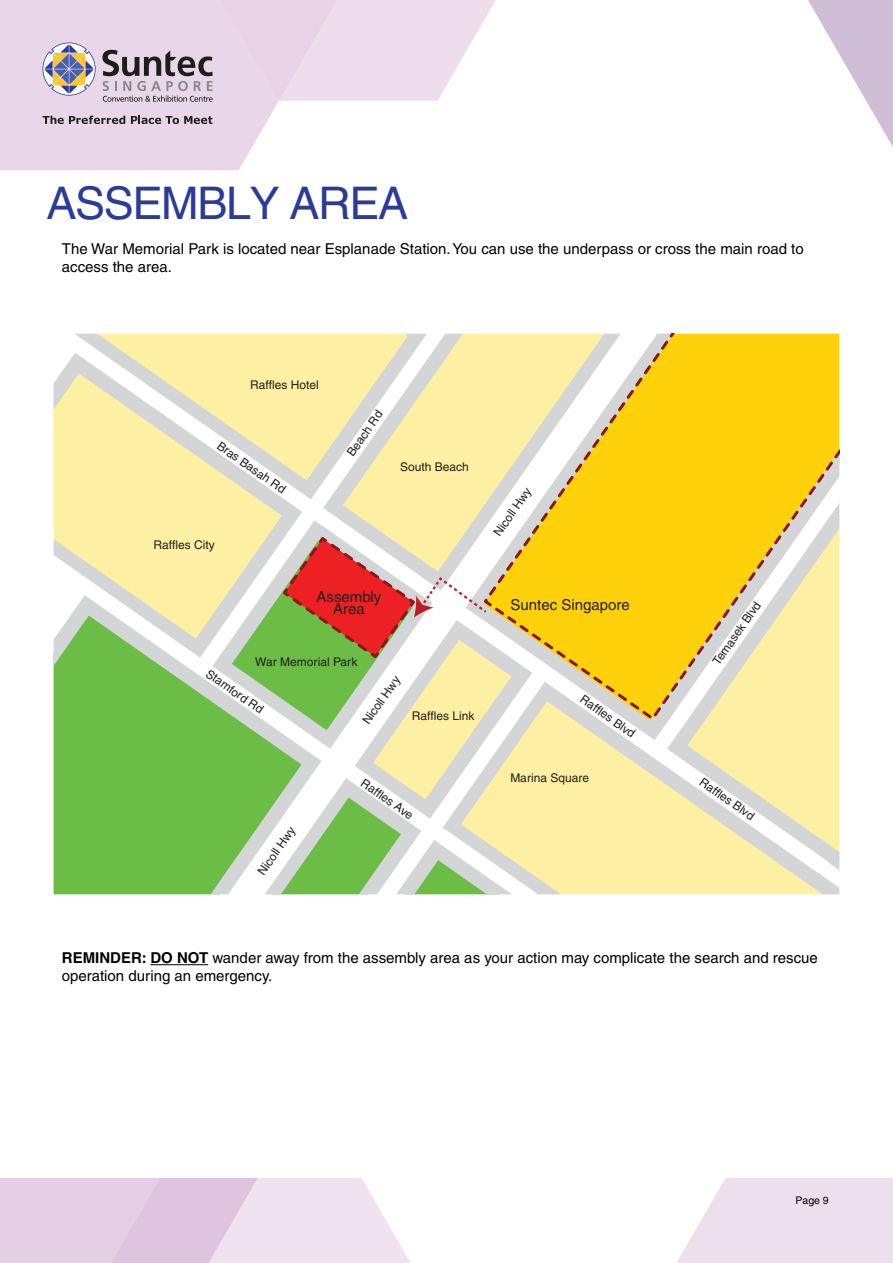
<style>
.page{position:relative;width:893px;height:1263px;background:#fff}
.page>*{position:absolute;margin:0;border:0;box-sizing:border-box;transform-origin:0 0}
.t1{font:45px "Helvetica";letter-spacing:-.03em;color:#2a3c98}
.t2{font:15px/18px "Helvetica";color:#010101}
.t3{font:15px/18px "Helvetica";color:#020201}
.t4{font:15px/12.3px "Helvetica";color:#231f20;text-align:center}
.t5{font:12px "Helvetica";color:#231f20}
.t6{font:10.5px "Helvetica";color:#010101}
.s1{font-weight:700}
</style>
<div class="page">
<div style="left:0;top:0;width:279px;height:170px;background:#e9d7e9"></div>
<svg style="left:221px;top:0;width:275px;height:101px;background:#eddeec"></svg>
<svg style="left:43px;top:116px;width:82px;height:8px"></svg>
<svg style="left:131px;top:116px;width:82px;height:8px"></svg>
<svg style="left:102px;top:50px;width:111px;height:52px;background:#b2a6b2"></svg>
<svg style="left:43px;top:43px;width:53px;height:53px"></svg>
<svg style="left:0;top:1178px;width:411px;height:85px;background:#e8d6e8"></svg>
<svg style="left:677px;top:1178px;width:216px;height:85px;background:#f0e2ef"></svg>
<svg style="left:808px;top:0;width:85px;height:147px"></svg>
<svg style="left:54px;top:334px;width:785px;height:554px;background:#dce3a2"></svg>
<svg style="left:54px;top:334px;width:404px;height:16px;background:#f8eeb5"></svg>
<svg style="left:190px;top:652px;width:373px;height:242px;background:#b5d680"></svg>
<svg style="left:221px;top:530px;width:311px;height:364px"></svg>
<svg style="left:481px;top:334px;width:358px;height:389px;background:#f6da60"></svg>
<hr style="left:150px;top:964px;width:58px;height:1px;background:#010101">
<h1 class="t1" style="left:47px;top:177px;width:363px">ASSEMBLY AREA</h1>
<p class="t3" style="left:62px;top:240px;width:743px">The War Memorial Park is located near Esplanade Station. You can use the underpass or cross the main road to access the area.</p>
<p class="t5" style="left:250px;top:377px;width:70px">Raffles Hotel</p>
<p class="t5" style="left:223px;top:439px;width:82px;rotate:35deg">Bras Basah Rd</p>
<p class="t5" style="left:344px;top:451px;width:54px;rotate:-55deg">Beach Rd</p>
<p class="t5" style="left:400px;top:460px;width:70px">South Beach</p>
<p class="t5" style="left:153px;top:538px;width:63px">Raffles City</p>
<p class="t4" style="left:317px;top:590px;width:66px">Assembly<br>Area</p>
<p class="t5" style="left:255px;top:655px;width:104px">War Memorial Park</p>
<p class="t5" style="left:211px;top:667px;width:68px;rotate:35deg">Stamford Rd</p>
<p class="t5" style="left:360px;top:719px;width:57px;rotate:-55deg">Nicoll Hwy</p>
<p class="t5" style="left:412px;top:708px;width:64px">Raffles Link</p>
<p class="t5" style="left:491px;top:530px;width:57px;rotate:-55deg">Nicoll Hwy</p>
<p class="t4" style="left:511px;top:599px;width:121px">Suntec Singapore</p>
<p class="t5" style="left:586px;top:692px;width:66px;rotate:35deg">Raffles Blvd</p>
<p class="t5" style="left:255px;top:870px;width:57px;rotate:-55deg">Nicoll Hwy</p>
<p class="t5" style="left:366px;top:776px;width:62px;rotate:35deg">Raffles Ave</p>
<p class="t5" style="left:510px;top:771px;width:80px">Marina Square</p>
<p class="t5" style="left:710px;top:660px;width:76px;rotate:-55deg">Temasek Blvd</p>
<p class="t5" style="left:705px;top:775px;width:66px;rotate:35deg">Raffles Blvd</p>
<p class="t2" style="left:62px;top:949px;width:757px"><span class="s1">REMINDER: DO NOT</span> wander away from the assembly area as your action may complicate the search and rescue operation during an emergency.</p>
<p class="t6" style="left:795px;top:1194px;width:35px">Page 9</p>
</div>
